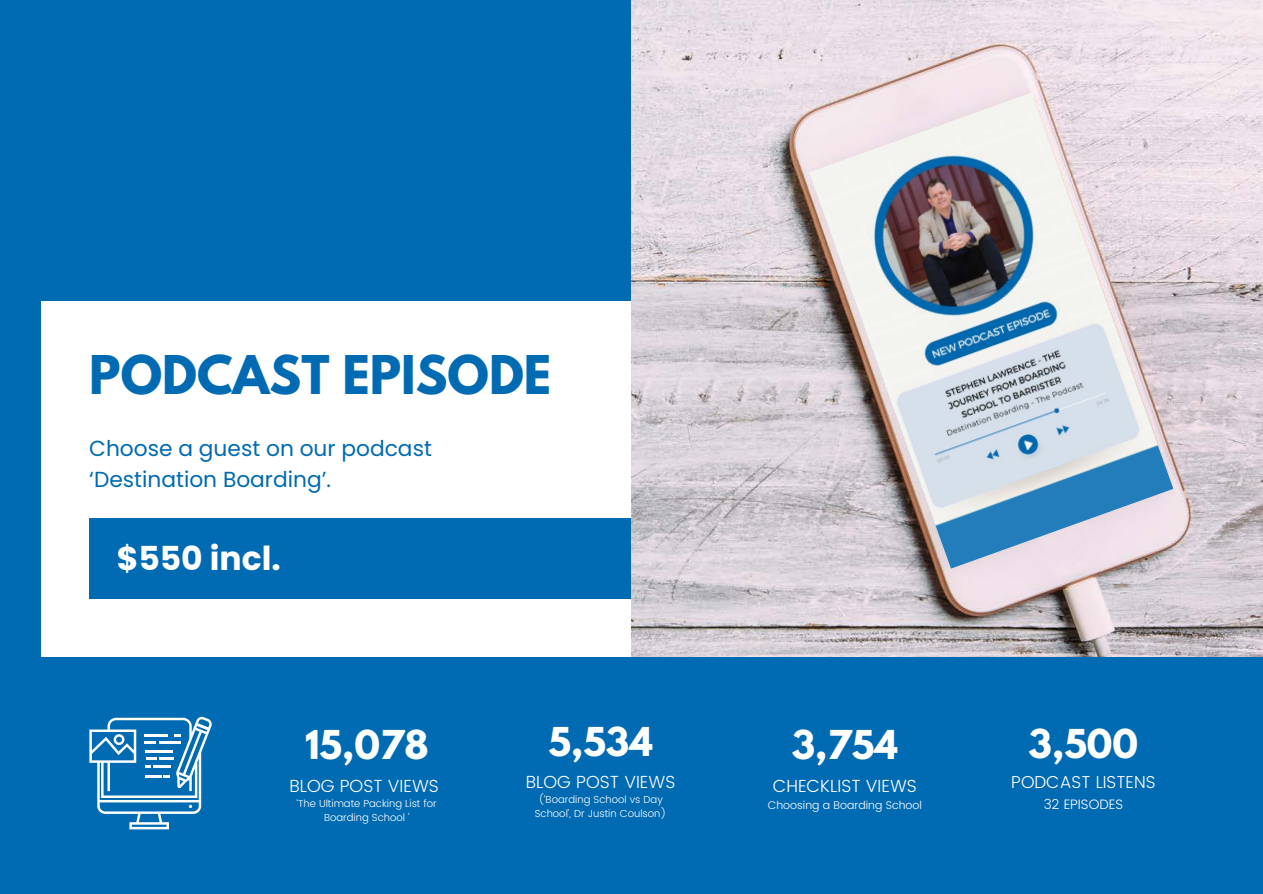
<style>
.page{position:relative;width:1263px;height:894px;background:#fff}
.page>*{position:absolute;margin:0;border:0;box-sizing:border-box;transform-origin:0 0}
.t1{font:700 47.25px "League Spartan";color:#006ab2}
.t2{font:700 35.25px "League Spartan";color:#feffff}
.t3{font:700 35.25px "League Spartan";color:#fff}
.t4{font:700 33px "Poppins";color:#fff}
.t5{font:21.75px/30.3px "Poppins";color:#006ab2}
.t6{font:300 17.55px "Poppins";color:#feffff}
.t7{font:300 17.55px "Poppins";color:#fff}
.t8{font:300 17.25px "Poppins";color:#fff}
.t9{font:300 13.65px "Poppins";color:#fff}
.t10{font:300 11.1px "Poppins";color:#fff}
.t11{font:300 10.2px/13.6px "Poppins";color:#feffff;text-align:center}
</style>
<div class="page">
<div style="left:0;top:0;width:1263px;height:893px;background:#006ab2"></div>
<div style="left:41px;top:301px;width:1222px;height:356px;background:#fff"></div>
<div style="left:89px;top:518px;width:575px;height:81px;background:#006ab2"></div>
<img style="left:631px;top:0;width:632px;height:656px">
<svg style="left:89px;top:716px;width:123px;height:113px"></svg>
<hr style="left:145px;top:774px;width:17px;height:3px;background:#fff">
<img style="left:809px;top:92px;width:364px;height:476px">
<p class="t1" style="left:89px;top:351px;width:463px">PODCAST EPISODE</p>
<p class="t5" style="left:89px;top:433px;width:344px">Choose a guest on our podcast ‘Destination Boarding’.</p>
<p class="t4" style="left:117px;top:534px;width:166px">$550 incl.</p>
<p class="t2" style="left:305px;top:727px;width:125px">15,078</p>
<p class="t6" style="left:289px;top:775px;width:151px">BLOG POST VIEWS</p>
<p class="t11" style="left:297px;top:796px;width:142px">‘The Ultimate Packing List for<br>Boarding School '</p>
<p class="t2" style="left:548px;top:723px;width:106px">5,534</p>
<p class="t6" style="left:526px;top:771px;width:151px">BLOG POST VIEWS</p>
<p class="t11" style="left:535px;top:792px;width:133px">(‘Boarding School vs Day<br>School’, Dr Justin Coulson)</p>
<p class="t3" style="left:792px;top:727px;width:108px">3,754</p>
<p class="t7" style="left:773px;top:775px;width:146px">CHECKLIST VIEWS</p>
<p class="t10" style="left:768px;top:798px;width:156px">Choosing a Boarding School</p>
<p class="t3" style="left:1029px;top:726px;width:111px">3,500</p>
<p class="t8" style="left:1011px;top:772px;width:146px">PODCAST LISTENS</p>
<p class="t9" style="left:1044px;top:795px;width:81px">32 EPISODES</p>
</div>
